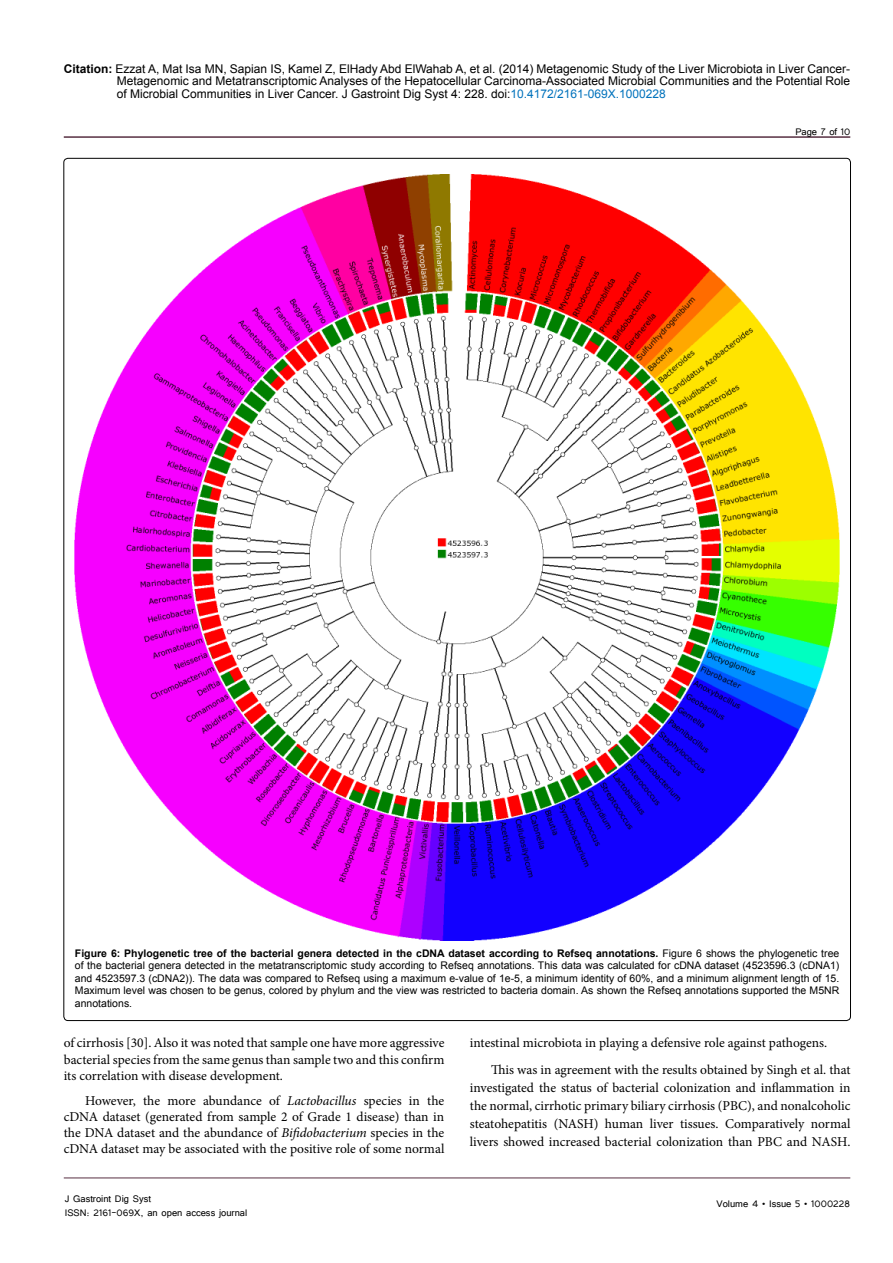
<style>
.page{position:relative;width:893px;height:1263px;background:#fff}
.page>*{position:absolute;margin:0;border:0;box-sizing:border-box;transform-origin:0 0}
.t1{font:13.5px/16.2px "Minion Pro";color:#000;text-align:justify}
.t2{font:12px/12.6px "Arial";color:#000;text-align:justify}
.t3{font:12px/14.4px "Tunga";color:#000}
.t4{font:10.5px/12.6px "Arial";color:#000;text-align:justify}
.s1{font-weight:700}
.s2{color:#0072bc}
.s3{font-style:italic}
</style>
<div class="page">
<hr style="left:64px;top:1178px;width:786px;height:1px;background:#572f42">
<hr style="left:64px;top:136px;width:786px;height:2px;background:#572f42">
<img style="left:74px;top:175px;width:766px;height:765px">
<p class="t2" style="left:117px;top:62px;width:735px;text-indent:-53px"><span class="s1">Citation:</span> Ezzat A, Mat Isa MN, Sapian IS, Kamel Z, ElHady Abd ElWahab A, et al. (2014) Metagenomic Study of the Liver Microbiota in Liver Cancer-Metagenomic and Metatranscriptomic Analyses of the Hepatocellular Carcinoma-Associated Microbial Communities and the Potential Role of Microbial Communities in Liver Cancer. J Gastroint Dig Syst 4: 228. doi:<span class="s2">10.4172/2161-069X.1000228</span></p>
<p class="t3" style="left:795px;top:123px;width:57px">Page 7 of 10</p>
<p class="t4" style="left:75px;top:947px;width:766px"><span class="s1">Figure 6: Phylogenetic tree of the bacterial genera detected in the cDNA dataset according to Refseq annotations.</span> Figure 6 shows the phylogenetic tree of the bacterial genera detected in the metatranscriptomic study according to Refseq annotations. This data was calculated for cDNA dataset (4523596.3 (cDNA1) and 4523597.3 (cDNA2)). The data was compared to Refseq using a maximum e-value of 1e-5, a minimum identity of 60%, and a minimum alignment length of 15.<br>Maximum level was chosen to be genus, colored by phylum and the view was restricted to bacteria domain. As shown the Refseq annotations supported the M5NR annotations.</p>
<p class="t1" style="left:470px;top:1035px;width:359px">intestinal microbiota in playing a defensive role against pathogens.</p>
<p class="t1" style="left:470px;top:1061px;width:382px;line-height:18px;text-indent:21px">This was in agreement with the results obtained by Singh et al. that investigated the status of bacterial colonization and inflammation in the normal, cirrhotic primary biliary cirrhosis (PBC), and nonalcoholic steatohepatitis (NASH) human liver tissues. Comparatively normal livers showed increased bacterial colonization than PBC and NASH.</p>
<p class="t1" style="left:64px;top:1035px;width:382px">of cirrhosis [30]. Also it was noted that sample one have more aggressive bacterial species from the same genus than sample two and this confirm its correlation with disease development.</p>
<p class="t1" style="left:64px;top:1092px;width:382px;text-indent:21px">However, the more abundance of <span class="s3">Lactobacillus</span> species in the cDNA dataset (generated from sample 2 of Grade 1 disease) than in the DNA dataset and the abundance of <span class="s3">Bifidobacterium</span> species in the cDNA dataset may be associated with the positive role of some normal</p>
<p class="t3" style="left:65px;top:1190px;width:184px">J Gastroint Dig Syst<br>ISSN: 2161-069X, an open access journal</p>
<p class="t3" style="left:716px;top:1196px;width:135px">Volume 4 • Issue 5 • 1000228</p>
</div>
